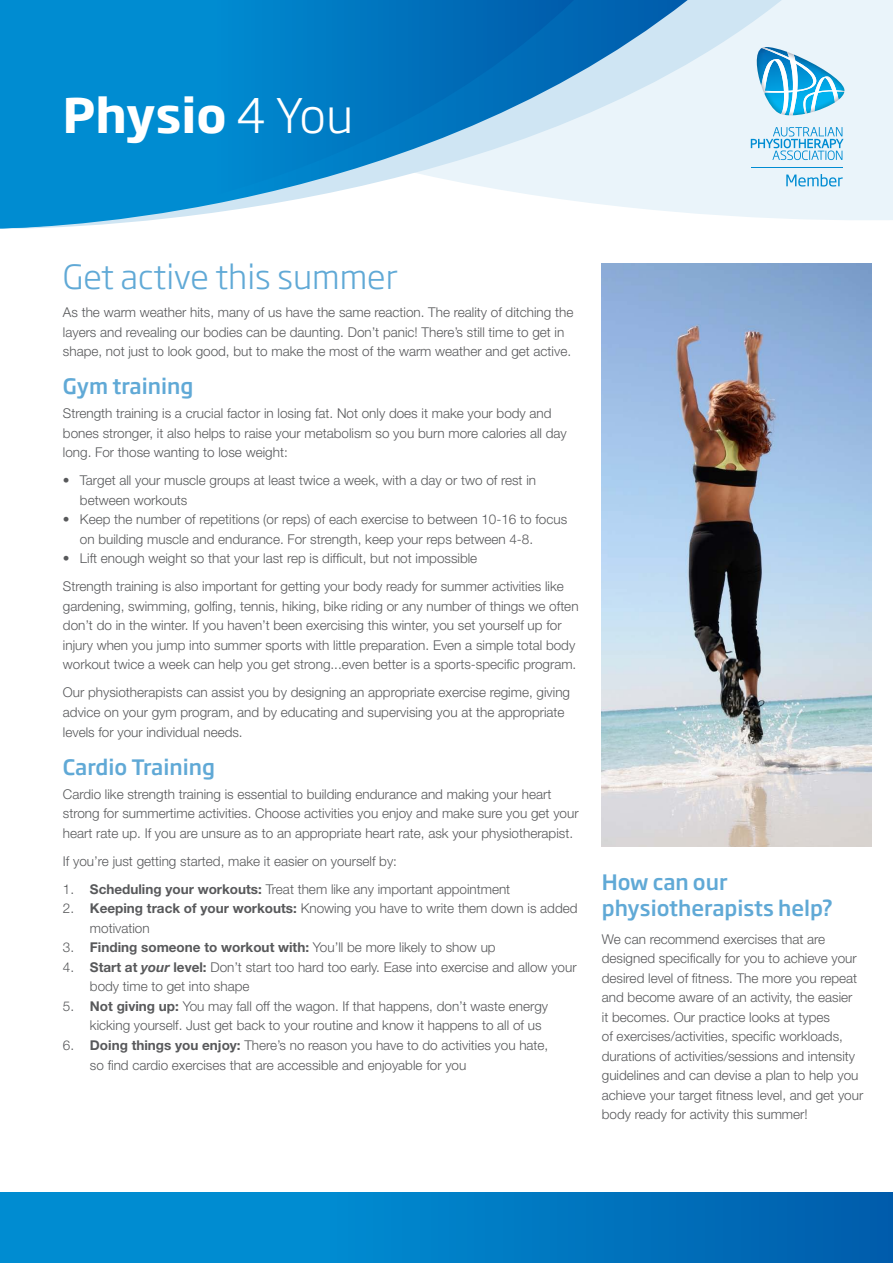
<style>
.page{position:relative;width:893px;height:1263px;background:#fff}
.page>*{position:absolute;margin:0;border:0;box-sizing:border-box;transform-origin:0 0}
.t1{font:700 47.1px "Soho Gothic Std";color:#fff}
.t2{font:300 33px "Soho Gothic Std";color:#60a9d6}
.t3{font:500 21px/25.2px "Soho Gothic Std";color:#60a9d6}
.t4{font:300 13.5px/19.5px "Helvetica Neue";color:#58595b}
.s1{font-weight:300}
.s2{font-weight:700}
.s3{font-weight:700;font-style:italic}
</style>
<div class="page">
<div style="left:789px;top:0;width:104px;height:220px;background:#eaf4fa"></div>
<svg style="left:0;top:0;width:789px;height:229px;background:#e7f2f9"></svg>
<svg style="left:574px;top:0;width:114px;height:228px;background:#bbd7eb"></svg>
<svg style="left:0;top:0;width:574px;height:228px;background:#359bd3"></svg>
<hr style="left:751px;top:167px;width:91px;height:1px;background:#008cd2">
<svg style="left:751px;top:127px;width:92px;height:33px;background:#b1daf0"></svg>
<img style="left:757px;top:91px;width:4px;height:6px">
<img style="left:754px;top:48px;width:7px;height:43px">
<svg style="left:816px;top:47px;width:29px;height:68px"></svg>
<img style="left:761px;top:47px;width:55px;height:68px">
<img style="left:803px;top:76px;width:41px;height:38px">
<svg style="left:786px;top:174px;width:57px;height:13px"></svg>
<div style="left:0;top:1193px;width:893px;height:70px;background:linear-gradient(to right,#0097da,#0062af)"></div>
<img style="left:602px;top:264px;width:270px;height:582px">
<h1 class="t1" style="left:63px;top:85px;width:292px">Physio <span class="s1">4 You</span></h1>
<h2 class="t2" style="left:63px;top:256px;width:336px">Get active this summer</h2>
<p class="t4" style="left:63px;top:303px;width:512px">As the warm weather hits, many of us have the same reaction. The reality of ditching the layers and revealing our bodies can be daunting. Don’t panic! There’s still time to get in shape, not just to look good, but to make the most of the warm weather and get active.</p>
<h3 class="t3" style="left:63px;top:374px;width:132px">Gym training</h3>
<p class="t4" style="left:63px;top:403px;width:505px">Strength training is a crucial factor in losing fat. Not only does it make your body and bones stronger, it also helps to raise your metabolism so you burn more calories all day long. For those wanting to lose weight:</p>
<p class="t4" style="left:80px;top:470px;width:458px;text-indent:-17px">• Target all your muscle groups at least twice a week, with a day or two of rest in between workouts</p>
<p class="t4" style="left:80px;top:509px;width:489px;text-indent:-17px">• Keep the number of repetitions (or reps) of each exercise to between 10-16 to focus on building muscle and endurance. For strength, keep your reps between 4-8.</p>
<p class="t4" style="left:63px;top:544px;width:502px;line-height:28px">• Lift enough weight so that your last rep is difficult, but not impossible<br>Strength training is also important for getting your body ready for summer activities like</p>
<p class="t4" style="left:63px;top:596px;width:517px">gardening, swimming, golfing, tennis, hiking, bike riding or any number of things we often don’t do in the winter. If you haven’t been exercising this winter, you set yourself up for injury when you jump into summer sports with little preparation. Even a simple total body workout twice a week can help you get strong...even better is a sports-specific program.</p>
<p class="t4" style="left:63px;top:682px;width:509px">Our physiotherapists can assist you by designing an appropriate exercise regime, giving advice on your gym program, and by educating and supervising you at the appropriate levels for your individual needs.</p>
<h3 class="t3" style="left:63px;top:755px;width:154px">Cardio Training</h3>
<p class="t4" style="left:63px;top:784px;width:517px">Cardio like strength training is essential to building endurance and making your heart strong for summertime activities. Choose activities you enjoy and make sure you get your heart rate up. If you are unsure as to an appropriate heart rate, ask your physiotherapist.</p>
<p class="t4" style="left:63px;top:851px;width:336px">If you’re just getting started, make it easier on yourself by:</p>
<p class="t4" style="left:63px;top:879px;width:449px">1. <span class="s2">Scheduling your workouts:</span> Treat them like any important appointment</p>
<p class="t4" style="left:90px;top:898px;width:489px;text-indent:-27px">2. <span class="s2">Keeping track of your workouts:</span> Knowing you have to write them down is added motivation</p>
<p class="t4" style="left:63px;top:937px;width:434px">3. <span class="s2">Finding someone to workout with:</span> You’ll be more likely to show up</p>
<p class="t4" style="left:90px;top:957px;width:488px;text-indent:-27px">4. <span class="s2">Start at</span> <span class="s3">your</span> <span class="s2">level:</span> Don’t start too hard too early. Ease into exercise and allow your body time to get into shape</p>
<p class="t4" style="left:90px;top:996px;width:460px;text-indent:-27px">5. <span class="s2">Not giving up:</span> You may fall off the wagon. If that happens, don’t waste energy kicking yourself. Just get back to your routine and know it happens to all of us</p>
<p class="t4" style="left:90px;top:1035px;width:460px;text-indent:-27px">6. <span class="s2">Doing things you enjoy:</span> There’s no reason you have to do activities you hate, so find cardio exercises that are accessible and enjoyable for you</p>
<h3 class="t3" style="left:602px;top:870px;width:233px">How can our physiotherapists help?</h3>
<p class="t4" style="left:602px;top:929px;width:263px">We can recommend exercises that are designed specifically for you to achieve your desired level of fitness. The more you repeat and become aware of an activity, the easier<br>it becomes. Our practice looks at types<br>of exercises/activities, specific workloads, durations of activities/sessions and intensity guidelines and can devise a plan to help you achieve your target fitness level, and get your body ready for activity this summer!</p>
</div>
